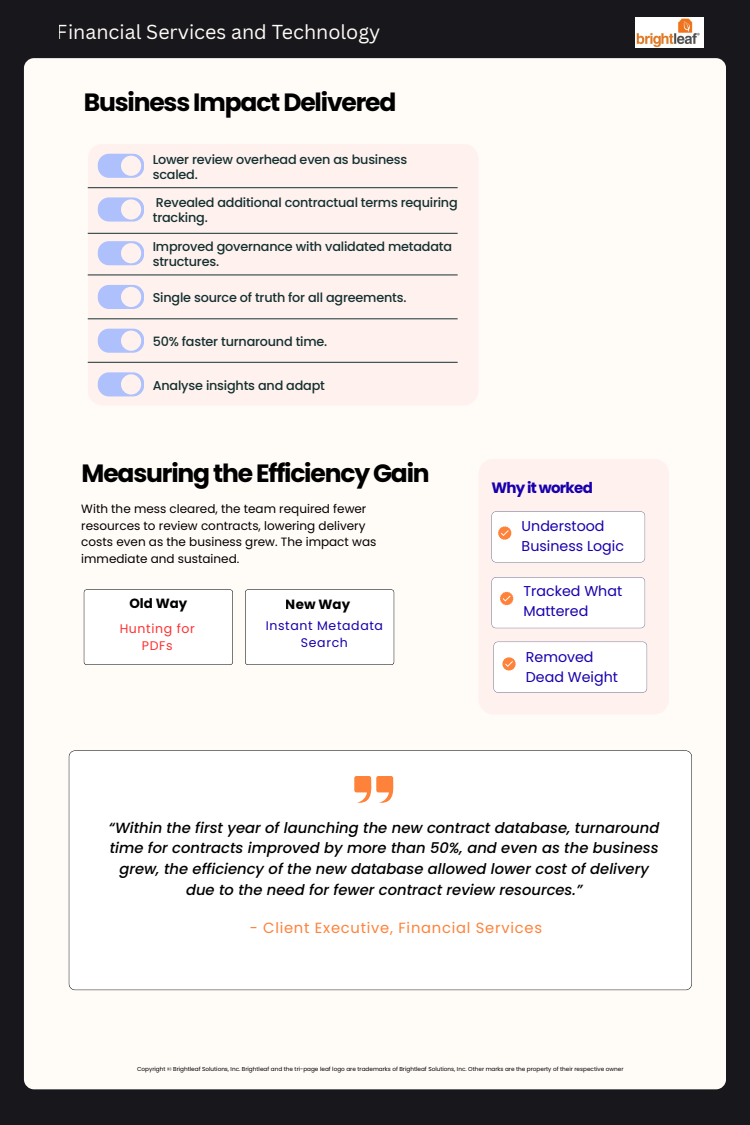
<style>
.page{position:relative;width:750px;height:1125px;background:#18181c}
.page>*{position:absolute;margin:0;border:0;box-sizing:border-box;transform-origin:0 0}
.t1{font:700 25px "Poppins";letter-spacing:-.045em;color:#000}
.t2{font:19.65px "Canva Sans";color:#fffbf7}
.t3{font:500 18.45px "Poppins";color:#000}
.t4{font:700 15px "Poppins";letter-spacing:-.045em;color:#1800ad}
.t5{font:italic 500 14.75px/20.6px "Poppins";color:#000;text-align:center}
.t6{font:14.75px "Poppins";letter-spacing:.05em;color:#fe823a}
.t7{font:14.25px/19.9px "Poppins";color:#1800ad}
.t8{font:700 13.35px "Poppins";color:#000}
.t9{font:500 12.8px/15px "Poppins";letter-spacing:-.015em;color:#153031}
.t10{font:12.5px/17.2px "Poppins";letter-spacing:.05em;color:#1800ad;text-align:center}
.t11{font:12.5px/17.2px "Poppins";letter-spacing:.05em;color:#ff3131;text-align:center}
.t12{font:12px/16.5px "Poppins";color:#000}
.t13{font:5.75px "Poppins";color:#000}
</style>
<div class="page">
<div style="left:24px;top:58px;width:702px;height:1031px;background:#fffbf7"></div>
<svg style="left:69px;top:750px;width:623px;height:240px"></svg>
<svg style="left:354px;top:776px;width:42px;height:27px"></svg>
<div style="left:88px;top:144px;width:390px;height:261px;background:#fff2ee"></div>
<div style="left:98px;top:154px;width:46px;height:24px;background:#aec1fc"></div>
<div style="left:98px;top:197px;width:46px;height:25px;background:#aec1fc"></div>
<div style="left:98px;top:241px;width:46px;height:24px;background:#aec1fc"></div>
<div style="left:98px;top:285px;width:46px;height:24px;background:#aec1fc"></div>
<div style="left:98px;top:329px;width:46px;height:24px;background:#aec1fc"></div>
<div style="left:98px;top:372px;width:46px;height:24px;background:#aec1fc"></div>
<div style="left:121px;top:156px;width:20px;height:20px;background:#fff2ee"></div>
<div style="left:121px;top:199px;width:20px;height:21px;background:#fff2ee"></div>
<div style="left:121px;top:243px;width:20px;height:20px;background:#fff2ee"></div>
<div style="left:121px;top:287px;width:20px;height:20px;background:#fff2ee"></div>
<div style="left:121px;top:331px;width:20px;height:20px;background:#fff2ee"></div>
<svg style="left:121px;top:374px;width:20px;height:21px"></svg>
<svg style="left:84px;top:589px;width:149px;height:76px"></svg>
<svg style="left:245px;top:589px;width:149px;height:76px"></svg>
<div style="left:479px;top:459px;width:190px;height:256px;background:#fff2ee"></div>
<div style="left:491px;top:511px;width:154px;height:51px;background:#fff"></div>
<svg style="left:491px;top:577px;width:154px;height:51px;background:#fcfaf9"></svg>
<svg style="left:493px;top:642px;width:154px;height:51px;background:#fcfaf9"></svg>
<hr style="left:88px;top:233px;width:370px;height:1px;background:#153031">
<hr style="left:88px;top:188px;width:370px;height:1px;background:#153031">
<hr style="left:88px;top:275px;width:370px;height:1px;background:#153031">
<hr style="left:88px;top:362px;width:370px;height:1px;background:#153031">
<hr style="left:88px;top:319px;width:370px;height:1px;background:#153031">
<img style="left:635px;top:17px;width:69px;height:30px">
<h2 class="t2" style="left:57px;top:18px;width:325px">Financial Services and Technology</h2>
<p class="t1" style="left:84px;top:85px;width:314px">Business Impact Delivered</p>
<p class="t9" style="left:153px;top:152px;width:256px">Lower review overhead even as business scaled.</p>
<p class="t9" style="left:153px;top:195px;width:307px">Revealed additional contractual terms requiring tracking.</p>
<p class="t9" style="left:153px;top:239px;width:301px">Improved governance with validated metadata structures.</p>
<p class="t9" style="left:153px;top:290px;width:255px">Single source of truth for all agreements.</p>
<p class="t9" style="left:153px;top:334px;width:176px">50% faster turnaround time.</p>
<p class="t9" style="left:153px;top:378px;width:174px">Analyse insights and adapt</p>
<p class="t1" style="left:82px;top:456px;width:350px">Measuring the Efficiency Gain</p>
<p class="t12" style="left:81px;top:501px;width:297px">With the mess cleared, the team required fewer resources to review contracts, lowering delivery costs even as the business grew. The impact was immediate and sustained.</p>
<p class="t8" style="left:129px;top:594px;width:59px">Old Way</p>
<p class="t11" style="left:120px;top:620px;width:77px">Hunting for<br>PDFs</p>
<p class="t8" style="left:286px;top:595px;width:66px">New Way</p>
<p class="t10" style="left:266px;top:617px;width:119px">Instant Metadata<br>Search</p>
<p class="t4" style="left:491px;top:477px;width:103px">Why it worked</p>
<p class="t7" style="left:522px;top:516px;width:104px">Understood<br>Business Logic</p>
<p class="t7" style="left:523px;top:582px;width:100px">Tracked What<br>Mattered</p>
<p class="t7" style="left:526px;top:647px;width:94px">Removed<br>Dead Weight</p>
<p class="t5" style="left:109px;top:817px;width:552px">“Within the first year of launching the new contract database, turnaround time for contracts improved by more than 50%, and even as the business grew, the efficiency of the new database allowed lower cost of delivery due to the need for fewer contract review resources.”</p>
<p class="t6" style="left:250px;top:917px;width:294px">- Client Executive, Financial Services</p>
<p class="t3" style="left:394px;top:839px;width:93px">approach</p>
<p class="t13" style="left:137px;top:1065px;width:488px">Copyright © Brightleaf Solutions, Inc. Brightleaf and the tri-page leaf logo are trademarks of Brightleaf Solutions, Inc. Other marks are the property of their respective owner</p>
</div>
